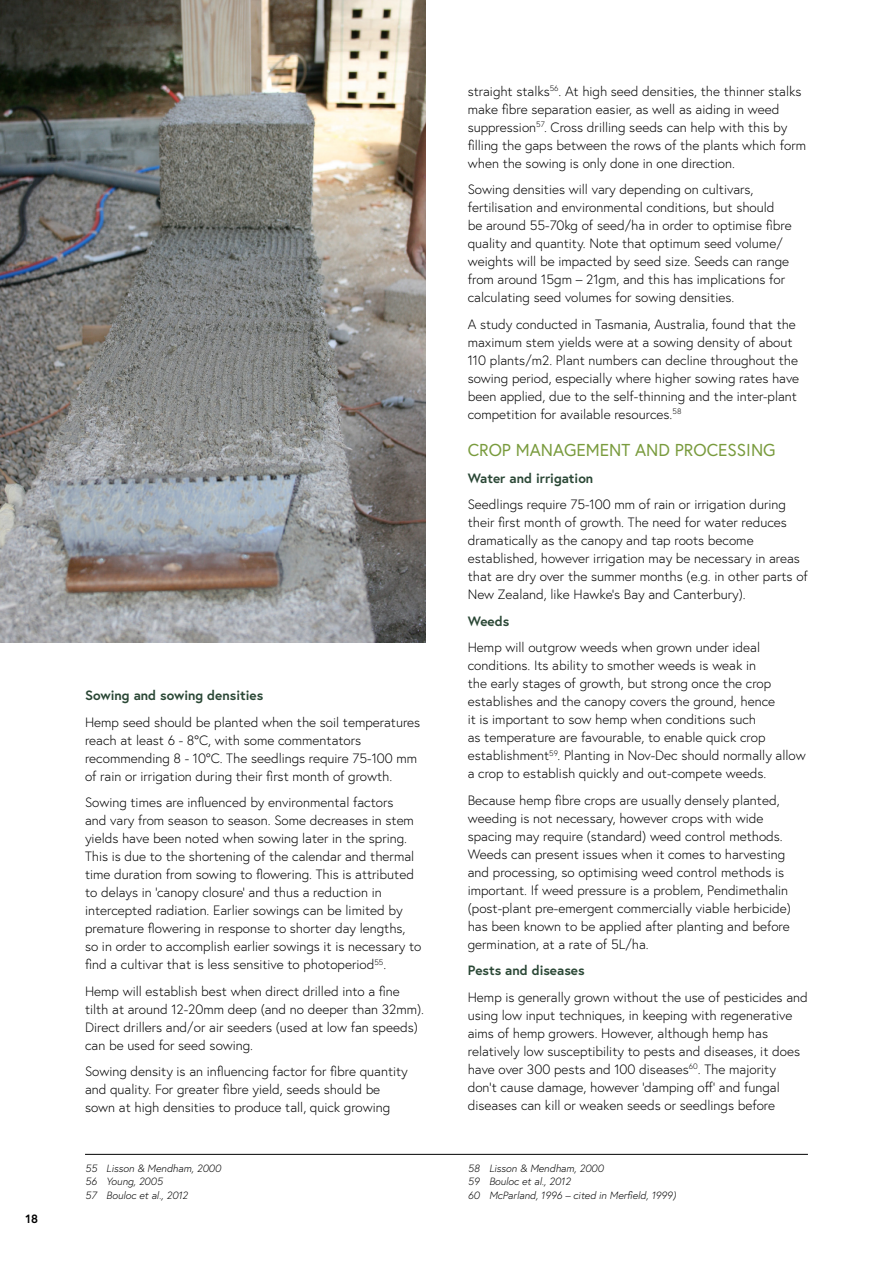
<style>
.page{position:relative;width:893px;height:1263px;background:#fff}
.page>*{position:absolute;margin:0;border:0;box-sizing:border-box;transform-origin:0 0}
.t1{font:17.25px "Europa";color:#799b3d}
.t2{font:300 13.5px/18px "Europa";color:#000}
.t3{font:700 13.5px "Europa";color:#2a4735}
.t4{font:700 12px "Europa";color:#000}
.t5{font:italic 300 10.5px/13.5px "Europa";color:#000}
</style>
<div class="page">
<img style="left:0;top:0;width:425px;height:642px">
<hr style="left:85px;top:1154px;width:723px;height:1px;background:#000">
<p class="t4" style="left:26px;top:1211px;width:14px">18</p>
<p class="t3" style="left:85px;top:686px;width:180px">Sowing and sowing densities</p>
<p class="t2" style="left:85px;top:713px;width:337px">Hemp seed should be planted when the soil temperatures reach at least 6 - 8°C, with some commentators recommending 8 - 10°C. The seedlings require 75-100 mm of rain or irrigation during their first month of growth.</p>
<p class="t2" style="left:85px;top:793px;width:338px">Sowing times are influenced by environmental factors<br>and vary from season to season. Some decreases in stem yields have been noted when sowing later in the spring.<br>This is due to the shortening of the calendar and thermal time duration from sowing to flowering. This is attributed to delays in ‘canopy closure’ and thus a reduction in intercepted radiation. Earlier sowings can be limited by premature flowering in response to shorter day lengths, so in order to accomplish earlier sowings it is necessary to find a cultivar that is less sensitive to photoperiod<sup>55</sup>.</p>
<p class="t2" style="left:85px;top:982px;width:341px">Hemp will establish best when direct drilled into a fine tilth at around 12-20mm deep (and no deeper than 32mm).<br>Direct drillers and/or air seeders (used at low fan speeds) can be used for seed sowing.</p>
<p class="t2" style="left:85px;top:1062px;width:324px">Sowing density is an influencing factor for fibre quantity and quality. For greater fibre yield, seeds should be sown at high densities to produce tall, quick growing</p>
<p class="t2" style="left:468px;top:82px;width:340px">straight stalks<sup>56</sup>. At high seed densities, the thinner stalks make fibre separation easier, as well as aiding in weed suppression<sup>57</sup>. Cross drilling seeds can help with this by filling the gaps between the rows of the plants which form when the sowing is only done in one direction.</p>
<p class="t2" style="left:468px;top:180px;width:325px">Sowing densities will vary depending on cultivars, fertilisation and environmental conditions, but should be around 55-70kg of seed/ha in order to optimise fibre quality and quantity. Note that optimum seed volume/ weights will be impacted by seed size. Seeds can range from around 15gm – 21gm, and this has implications for calculating seed volumes for sowing densities.</p>
<p class="t2" style="left:468px;top:315px;width:333px">A study conducted in Tasmania, Australia, found that the maximum stem yields were at a sowing density of about 110 plants/m2. Plant numbers can decline throughout the sowing period, especially where higher sowing rates have been applied, due to the self-thinning and the inter-plant competition for available resources.<sup>58</sup></p>
<p class="t1" style="left:468px;top:439px;width:309px">CROP MANAGEMENT AND PROCESSING</p>
<p class="t3" style="left:468px;top:469px;width:127px">Water and irrigation</p>
<p class="t2" style="left:468px;top:495px;width:342px">Seedlings require 75-100 mm of rain or irrigation during their first month of growth. The need for water reduces dramatically as the canopy and tap roots become established, however irrigation may be necessary in areas that are dry over the summer months (e.g. in other parts of New Zealand, like Hawke’s Bay and Canterbury).</p>
<p class="t3" style="left:468px;top:612px;width:43px">Weeds</p>
<p class="t2" style="left:468px;top:638px;width:339px">Hemp will outgrow weeds when grown under ideal conditions. Its ability to smother weeds is weak in<br>the early stages of growth, but strong once the crop establishes and the canopy covers the ground, hence<br>it is important to sow hemp when conditions such<br>as temperature are favourable, to enable quick crop establishment<sup>59</sup>. Planting in Nov-Dec should normally allow a crop to establish quickly and out-compete weeds.</p>
<p class="t2" style="left:468px;top:791px;width:325px">Because hemp fibre crops are usually densely planted, weeding is not necessary, however crops with wide spacing may require (standard) weed control methods.<br>Weeds can present issues when it comes to harvesting and processing, so optimising weed control methods is important. If weed pressure is a problem, Pendimethalin (post-plant pre-emergent commercially viable herbicide) has been known to be applied after planting and before germination, at a rate of 5L/ha.</p>
<p class="t3" style="left:468px;top:961px;width:118px">Pests and diseases</p>
<p class="t2" style="left:468px;top:988px;width:342px">Hemp is generally grown without the use of pesticides and using low input techniques, in keeping with regenerative aims of hemp growers. However, although hemp has relatively low susceptibility to pests and diseases, it does have over 300 pests and 100 diseases<sup>60</sup>. The majority don’t cause damage, however ‘damping off’ and fungal diseases can kill or weaken seeds or seedlings before</p>
<p class="t5" style="left:85px;top:1161px;width:137px">55 Lisson &amp; Mendham, 2000<br>56 Young, 2005<br>57 Bouloc et al., 2012</p>
<p class="t5" style="left:468px;top:1161px;width:210px">58 Lisson &amp; Mendham, 2000<br>59 Bouloc et al., 2012<br>60 McParland, 1996 – cited in Merfield, 1999)</p>
</div>
